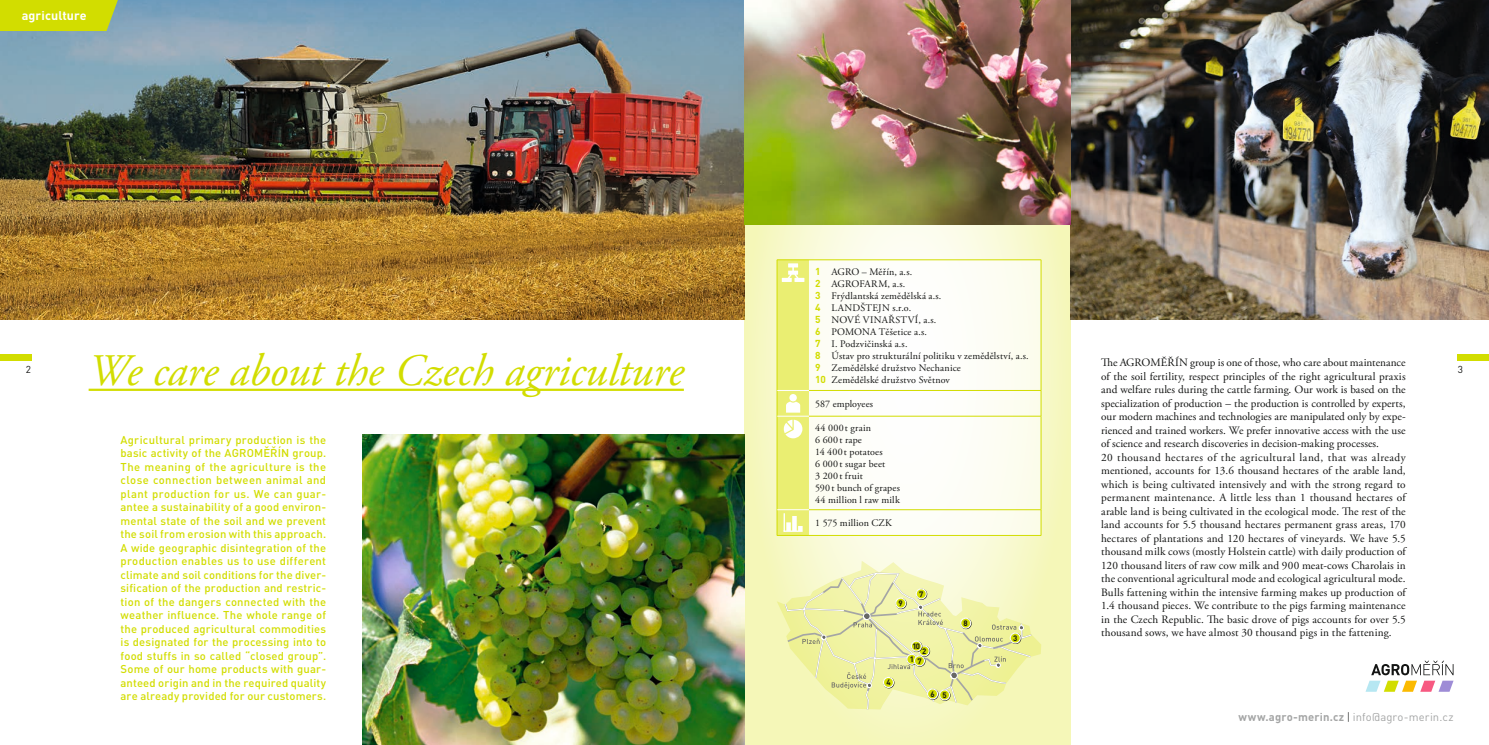
<style>
.page{position:relative;width:1489px;height:745px;background:#fff}
.page>*{position:absolute;margin:0;border:0;box-sizing:border-box;transform-origin:0 0}
.t1{font:italic 45px "Adobe Garamond Pro";letter-spacing:-.005em;color:#d2dd00}
.t2{font:700 12.5px "DINCE";letter-spacing:.005em;color:#fff}
.t3{font:11.25px/13.5px "Adobe Garamond Pro";letter-spacing:.01em;color:#131413}
.t4{font:500 11.25px/13.5px "DINCE";letter-spacing:.015em;color:#d2dd00;text-align:justify}
.t5{font:11.25px "DIN Pro";letter-spacing:.01em;color:#a4a5a5}
.t6{font:10px/12px "Adobe Garamond Pro";letter-spacing:.02em;color:#131413}
.t7{font:10px "DINCE";color:#131413}
.t8{font:700 7.88px "DINCE";color:#131413}
.s1{font-family:"DINCE";font-weight:700;color:#d2dd00}
.s2{font-weight:700}
.s3{font-family:"DINCE";font-weight:300;color:#131413}
</style>
<div class="page">
<svg style="left:744px;top:224px;width:326px;height:520px;background:#f5f6c3"></svg>
<div style="left:0;top:354px;width:31px;height:7px;background:#d2dd00"></div>
<svg style="left:776px;top:560px;width:265px;height:150px;background:#eef0b2"></svg>
<svg style="left:906px;top:654px;width:10px;height:9px"></svg>
<div style="left:906px;top:653px;width:11px;height:11px;border:1px solid #fff;border-radius:50%"></div>
<div style="left:914px;top:655px;width:11px;height:11px;background:#f1f1eb;border-radius:50%"></div>
<svg style="left:914px;top:655px;width:10px;height:10px"></svg>
<div style="left:913px;top:655px;width:12px;height:11px;border:1px solid #fff;border-radius:50%"></div>
<div style="left:960px;top:617px;width:10px;height:10px;background:#d2dd00;border-radius:50%"></div>
<div style="left:960px;top:617px;width:11px;height:11px;border:1px solid #fff;border-radius:50%"></div>
<div style="left:895px;top:597px;width:10px;height:10px;background:#d2dd00;border-radius:50%"></div>
<div style="left:895px;top:597px;width:11px;height:11px;border:1px solid #fff;border-radius:50%"></div>
<svg style="left:1010px;top:632px;width:10px;height:10px"></svg>
<div style="left:1009px;top:632px;width:11px;height:11px;border:1px solid #fff;border-radius:50%"></div>
<svg style="left:919px;top:645px;width:10px;height:10px"></svg>
<div style="left:918px;top:645px;width:11px;height:11px;border:1px solid #fff;border-radius:50%"></div>
<svg style="left:911px;top:640px;width:10px;height:10px"></svg>
<div style="left:910px;top:640px;width:11px;height:11px;border:1px solid #fff;border-radius:50%"></div>
<svg style="left:883px;top:677px;width:10px;height:10px"></svg>
<div style="left:882px;top:676px;width:12px;height:11px;border:1px solid #fff;border-radius:50%"></div>
<div style="left:939px;top:689px;width:10px;height:10px;background:#d2dd00;border-radius:50%"></div>
<div style="left:939px;top:689px;width:11px;height:11px;border:1px solid #fff;border-radius:50%"></div>
<svg style="left:927px;top:688px;width:10px;height:10px"></svg>
<div style="left:927px;top:688px;width:11px;height:11px;border:1px solid #fff;border-radius:50%"></div>
<svg style="left:916px;top:588px;width:10px;height:10px"></svg>
<div style="left:915px;top:588px;width:11px;height:11px;border:1px solid #fff;border-radius:50%"></div>
<div style="left:1457px;top:354px;width:31px;height:7px;background:#d2dd00"></div>
<svg style="left:1366px;top:680px;width:87px;height:11px"></svg>
<svg style="left:1371px;top:660px;width:82px;height:14px"></svg>
<img style="left:363px;top:434px;width:381px;height:310px">
<img style="left:1070px;top:0;width:418px;height:319px">
<img style="left:0;top:0;width:744px;height:319px">
<div style="left:0;top:0;width:118px;height:31px;background:#d2dd00"></div>
<hr style="left:89px;top:388px;width:595px;height:2px;background:#d2dd00">
<img style="left:744px;top:0;width:326px;height:224px">
<div style="left:777px;top:259px;width:263px;height:276px;background:#fdfdf7"></div>
<hr style="left:776px;top:259px;width:33px;height:1px;background:#d2dd00">
<hr style="left:776px;top:535px;width:33px;height:1px;background:#d2dd00">
<hr style="left:809px;top:259px;width:232px;height:1px;background:#d2dd00">
<hr style="left:1040px;top:260px;width:1px;height:130px;background:#d2dd00">
<svg style="left:1040px;top:391px;width:1px;height:24px"></svg>
<hr style="left:1040px;top:416px;width:1px;height:93px;background:#d2dd00">
<svg style="left:1040px;top:510px;width:1px;height:25px"></svg>
<hr style="left:809px;top:390px;width:232px;height:1px;background:#d2dd00">
<hr style="left:809px;top:415px;width:232px;height:1px;background:#d2dd00">
<hr style="left:809px;top:509px;width:232px;height:1px;background:#d2dd00">
<hr style="left:809px;top:535px;width:232px;height:1px;background:#d2dd00">
<svg style="left:776px;top:260px;width:33px;height:275px;background:#ebef7d"></svg>
<p class="t2" style="left:22px;top:7px;width:67px">agriculture</p>
<p class="t7" style="left:26px;top:363px;width:7px">2</p>
<h1 class="t1" style="left:89px;top:344px;width:596px">We care about the Czech agriculture</h1>
<p class="t4" style="left:120px;top:432px;width:207px">Agricultural primary production is the basic activity of the AGROMĚŘÍN group.<br>The meaning of the agriculture is the close connection between animal and plant production for us. We can guar&shy;antee a sustainability of a good environ&shy;mental state of the soil and we prevent the soil from erosion with this approach.<br>A wide geographic disintegration of the production enables us to use different climate and soil conditions for the diver&shy;sification of the production and restric&shy;tion of the dangers connected with the weather influence. The whole range of the produced agricultural commodities is designated for the processing into to food stuffs in so called “closed group”.<br>Some of our home products with guar&shy;anteed origin and in the required quality are already provided for our customers.</p>
<p class="t6" style="left:815px;top:266px;width:215px"><span class="s1">1</span> AGRO – Měřín, a.s.<br><span class="s1">2</span> AGROFARM, a.s.<br><span class="s1">3</span> Frýdlantská zemědělská a.s.<br><span class="s1">4</span> LANDŠTEJN s.r.o.<br><span class="s1">5</span> NOVÉ VINAŘSTVÍ, a.s.<br><span class="s1">6</span> POMONA Těšetice a.s.<br><span class="s1">7</span> I. Podzvičinská a.s.<br><span class="s1">8</span> Ústav pro strukturální politiku v zemědělství, a.s.<br><span class="s1">9</span> Zemědělské družstvo Nechanice<br><span class="s1">10</span> Zemědělské družstvo Světnov</p>
<p class="t6" style="left:815px;top:398px;width:60px">587 employees</p>
<p class="t6" style="left:815px;top:421px;width:86px">44 000t grain<br>6 600t rape<br>14 400t potatoes<br>6 000t sugar beet<br>3 200t fruit<br>590t bunch of grapes<br>44 million l raw milk</p>
<p class="t6" style="left:815px;top:517px;width:78px">1 575 million CZK</p>
<p class="t8" style="left:898px;top:597px;width:6px">9</p>
<p class="t8" style="left:919px;top:588px;width:6px">7</p>
<p class="t8" style="left:886px;top:676px;width:6px">4</p>
<p class="t8" style="left:912px;top:640px;width:9px">10</p>
<p class="t8" style="left:922px;top:645px;width:6px">2</p>
<p class="t8" style="left:909px;top:654px;width:13px">1 7</p>
<p class="t8" style="left:930px;top:688px;width:18px">6 5</p>
<p class="t8" style="left:963px;top:617px;width:6px">8</p>
<p class="t8" style="left:1013px;top:632px;width:6px">3</p>
<p class="t3" style="left:1101px;top:356px;width:306px">The AGROMĚŘÍN group is one of those, who care about maintenance of the soil fertility, respect principles of the right agricultural praxis and welfare rules during the cattle farming. Our work is based on the specialization of production – the production is controlled by experts, our modern machines and technologies are manipulated only by expe&shy;rienced and trained workers. We prefer innovative access with the use of science and research discoveries in decision-making processes.<br>20 thousand hectares of the agricultural land, that was already mentioned, accounts for 13.6 thousand hectares of the arable land, which is being cultivated intensively and with the strong regard to permanent maintenance. A little less than 1 thousand hectares of arable land is being cultivated in the ecological mode. The rest of the land accounts for 5.5 thousand hectares permanent grass areas, 170 hectares of plantations and 120 hectares of vineyards. We have 5.5 thousand milk cows (mostly Holstein cattle) with daily production of 120 thousand liters of raw cow milk and 900 meat-cows Charolais in the conventional agricultural mode and ecological agricultural mode.<br>Bulls fattening within the intensive farming makes up production of 1.4 thousand pieces. We contribute to the pigs farming maintenance in the Czech Republic. The basic drove of pigs accounts for over 5.5 thousand sows, we have almost 30 thousand pigs in the fattening.</p>
<p class="t7" style="left:1457px;top:363px;width:7px">3</p>
<p class="t5" style="left:1238px;top:708px;width:216px"><span class="s2">www.agro-merin.cz</span> <span class="s3">|</span> info@agro-merin.cz</p>
</div>
